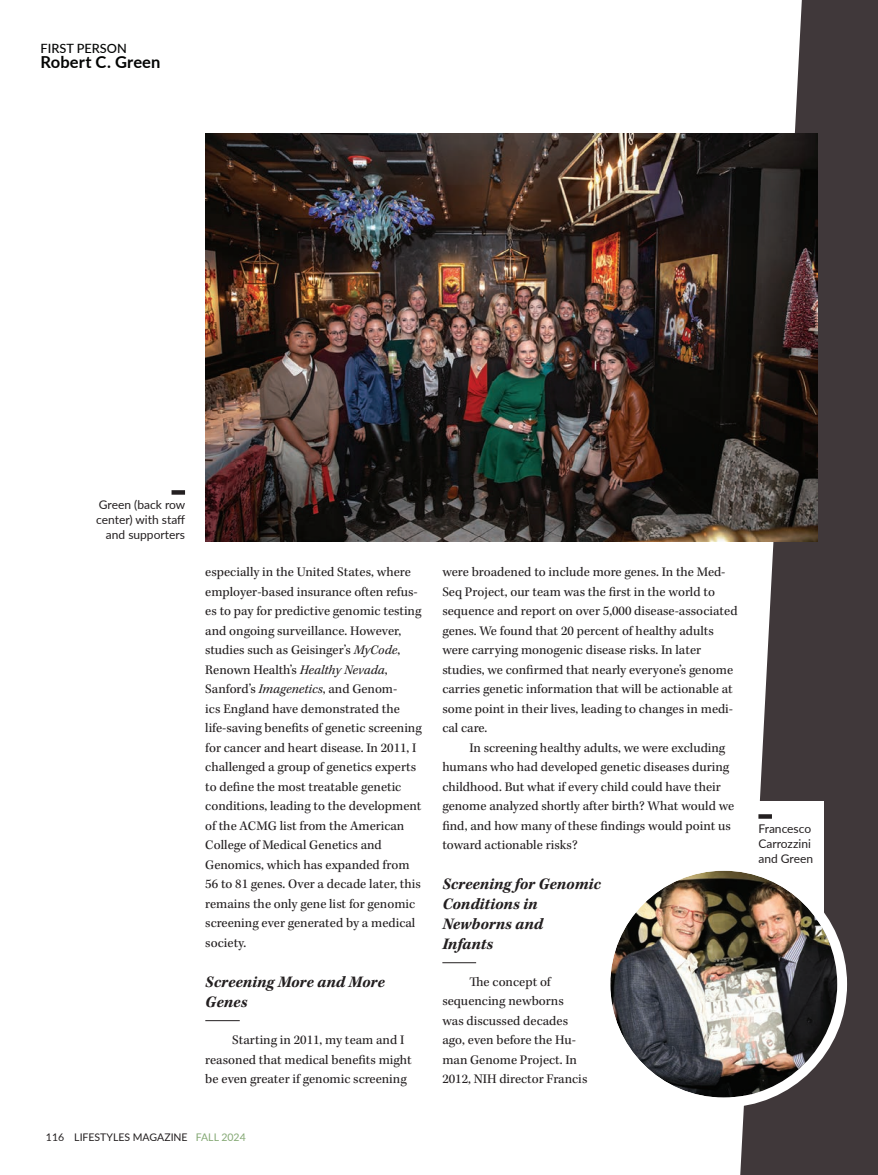
<style>
.page{position:relative;width:878px;height:1175px;background:#fff}
.page>*{position:absolute;margin:0;border:0;box-sizing:border-box;transform-origin:0 0}
.New_Section_Italics{font:italic 700 16.5px/19.8px "Kepler Std";color:#231f20}
.t1{font:700 16.5px "Lato";letter-spacing:.005em;color:#040504}
.Body_Copy{font:13.5px/19.5px "Kepler Std";color:#231f20}
.t2{font:500 12.75px "Lato";color:#040504}
.Captions_-_Black{font:12px/15px "Lato";color:#231f20;text-align:right}
.t3{font:10.5px "Lato";color:#231f20}
.s1{font-style:italic}
.s2{color:#85a975}
</style>
<div class="page">
<svg style="left:740px;top:0;width:137px;height:1174px;fill:#40383a"></svg>
<div style="left:746px;top:801px;width:78px;height:125px;background:#fff"></div>
<hr style="left:205px;top:1020px;width:35px;height:1px;background:#231f20">
<img style="left:610px;top:870px;width:227px;height:227px;border-radius:113px">
<div style="left:600px;top:860px;width:247px;height:247px;border:10px solid #fff;border-radius:50%"></div>
<hr style="left:442px;top:962px;width:34px;height:1px;background:#231f20">
<svg style="left:171px;top:490px;width:14px;height:4px"></svg>
<svg style="left:758px;top:814px;width:14px;height:4px"></svg>
<img style="left:205px;top:133px;width:612px;height:408px">
<p class="t2" style="left:40px;top:39px;width:88px">FIRST PERSON</p>
<p class="t1" style="left:40px;top:49px;width:121px">Robert C. Green</p>
<p class="Captions_-_Black" style="left:96px;top:496px;width:91px">Green (back row center) with staff and supporters</p>
<p class="Body_Copy" style="left:205px;top:563px;width:218px">especially in the United States, where employer-based insurance often refus&shy;es to pay for predictive genomic testing and ongoing surveillance. However, studies such as Geisinger’s <span class="s1">MyCode</span>, Renown Health’s <span class="s1">Healthy Nevada</span>, Sanford’s <span class="s1">Imagenetics</span>, and Genom-<br>ics England have demonstrated the life-saving benefits of genetic screening for cancer and heart disease. In 2011, I challenged a group of genetics experts to define the most treatable genetic conditions, leading to the development of the ACMG list from the American College of Medical Genetics and Genomics, which has expanded from 56 to 81 genes. Over a decade later, this remains the only gene list for genomic screening ever generated by a medical society.</p>
<p class="New_Section_Italics" style="left:205px;top:972px;width:181px">Screening More and More<br>Genes</p>
<p class="Body_Copy" style="left:205px;top:1031px;width:208px;text-indent:27px">Starting in 2011, my team and I reasoned that medical benefits might be even greater if genomic screening</p>
<p class="t3" style="left:46px;top:1129px;width:201px">116 LIFESTYLES MAGAZINE <span class="s2">FALL 2024</span></p>
<p class="Body_Copy" style="left:442px;top:563px;width:297px">were broadened to include more genes. In the Med-Seq Project, our team was the first in the world to sequence and report on over 5,000 disease-associated genes. We found that 20 percent of healthy adults were carrying monogenic disease risks. In later studies, we confirmed that nearly everyone’s genome carries genetic information that will be actionable at some point in their lives, leading to changes in medi&shy;cal care.</p>
<p class="Body_Copy" style="left:442px;top:738px;width:293px;text-indent:27px">In screening healthy adults, we were excluding humans who had developed genetic diseases during childhood. But what if every child could have their genome analyzed shortly after birth? What would we find, and how many of these findings would point us toward actionable risks?</p>
<p class="New_Section_Italics" style="left:442px;top:875px;width:160px">Screening for Genomic<br>Conditions in<br>Newborns and<br>Infants</p>
<p class="Body_Copy" style="left:442px;top:972px;width:146px;text-indent:27px">The concept of sequencing newborns was discussed decades ago, even before the Hu&shy;man Genome Project. In<br>2012, NIH director Francis</p>
<p class="Captions_-_Black" style="left:758px;top:820px;width:56px;text-align:left">Francesco<br>Carrozzini and Green</p>
</div>
